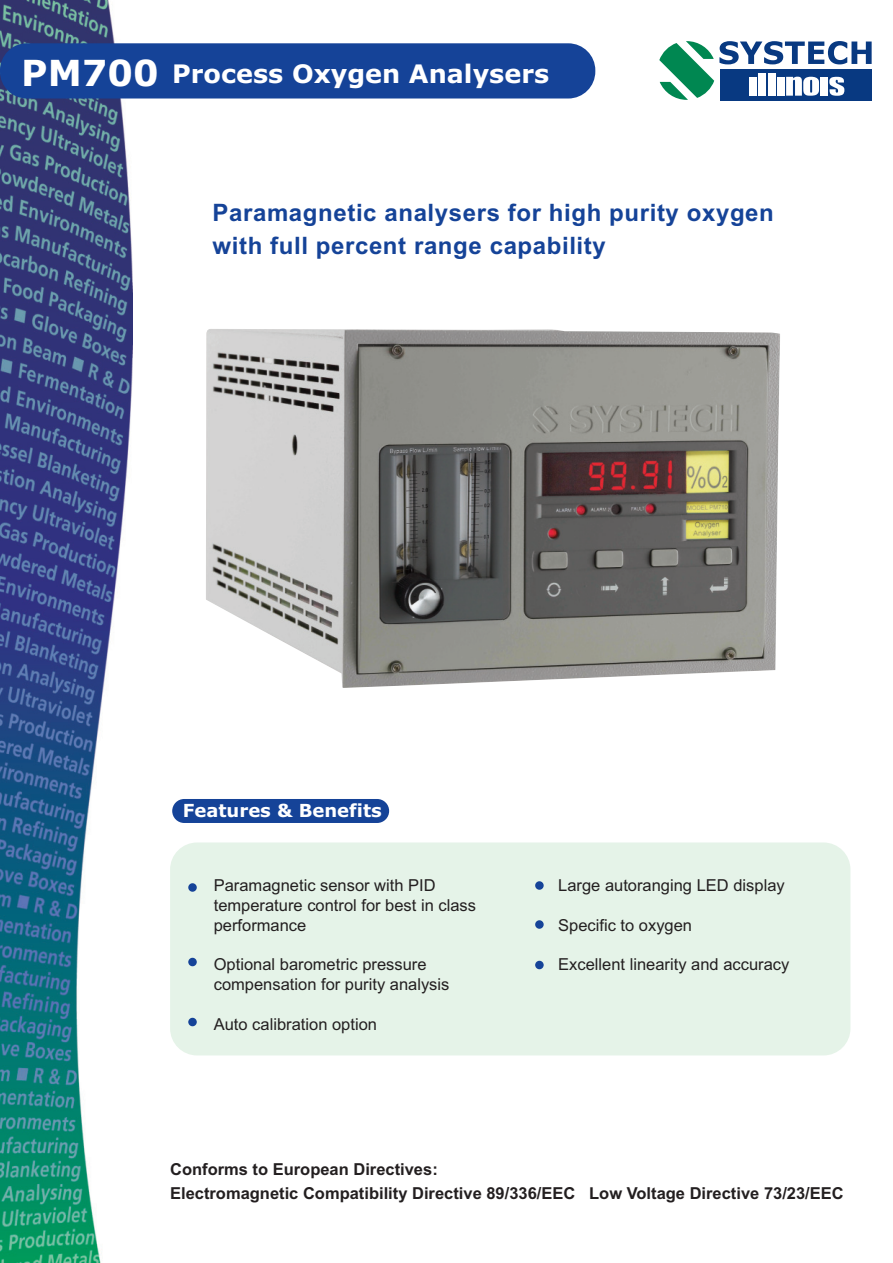
<style>
.page{position:relative;width:893px;height:1263px;background:#fff}
.page>*{position:absolute;margin:0;border:0;box-sizing:border-box;transform-origin:0 0}
.t1{font:700 36px "Verdana";color:#fff}
.t2{font:700 25.5px "Verdana";color:#fff}
.t3{font:700 24px/33px "Arial";letter-spacing:.025em;color:#154398}
.t4{font:700 18px "Verdana";color:#fff}
.t5{font:16.5px/19.8px "Arial";color:#231f20}
.t6{font:700 16.5px/24px "Arial";color:#231f20}
</style>
<div class="page">
<div style="left:170px;top:842px;width:680px;height:213px;background:#e5f3e8;border-radius:27px"></div>
<img style="left:0;top:0;width:133px;height:1263px">
<div style="left:0;top:43px;width:595px;height:55px;background:#154398;border-radius:27px"></div>
<div style="left:172px;top:799px;width:217px;height:24px;background:#154398;border-radius:12px"></div>
<div style="left:188px;top:958px;width:9px;height:8px;background:#154398;border-radius:4px"></div>
<div style="left:188px;top:1018px;width:9px;height:8px;background:#154398;border-radius:4px"></div>
<div style="left:188px;top:883px;width:9px;height:9px;background:#154398;border-radius:4px"></div>
<div style="left:535px;top:881px;width:9px;height:9px;background:#154398;border-radius:4px"></div>
<div style="left:535px;top:920px;width:9px;height:9px;background:#154398;border-radius:4px"></div>
<div style="left:535px;top:961px;width:9px;height:8px;background:#154398;border-radius:4px"></div>
<img style="left:206px;top:329px;width:574px;height:359px">
<svg style="left:659px;top:41px;width:213px;height:59px"></svg>
<h1 class="t1" style="left:21px;top:53px;width:139px">PM700</h1>
<h2 class="t2" style="left:172px;top:60px;width:378px">Process Oxygen Analysers</h2>
<h3 class="t3" style="left:213px;top:196px;width:563px">Paramagnetic analysers for high purity oxygen with full percent range capability</h3>
<p class="t4" style="left:183px;top:800px;width:201px">Features &amp; Benefits</p>
<p class="t5" style="left:214px;top:875px;width:264px">Paramagnetic sensor with PID temperature control for best in class performance</p>
<p class="t5" style="left:214px;top:954px;width:237px">Optional barometric pressure compensation for purity analysis</p>
<p class="t5" style="left:214px;top:1014px;width:165px">Auto calibration option</p>
<p class="t5" style="left:558px;top:875px;width:228px">Large autoranging LED display</p>
<p class="t5" style="left:558px;top:915px;width:135px">Specific to oxygen</p>
<p class="t5" style="left:558px;top:954px;width:233px">Excellent linearity and accuracy</p>
<p class="t6" style="left:170px;top:1157px;width:675px">Conforms to European Directives:<br>Electromagnetic Compatibility Directive 89/336/EEC Low Voltage Directive 73/23/EEC</p>
</div>
